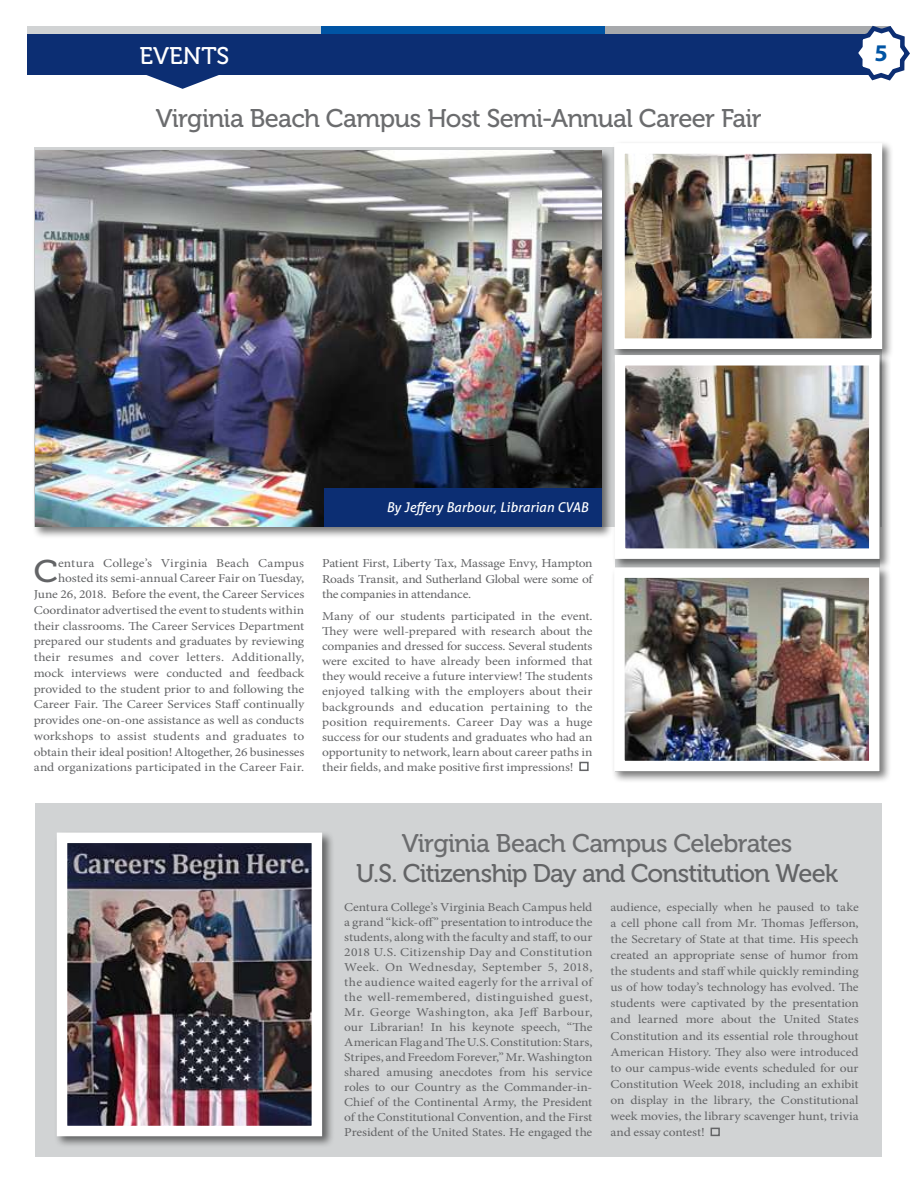
<style>
.page{position:relative;width:918px;height:1188px;background:#fff}
.page>*{position:absolute;margin:0;border:0;box-sizing:border-box;transform-origin:0 0}
.t1{font:31.2px "Museo 500";color:#636466;scale:1.11 1}
.t2{font:25.5px "Museo 500";letter-spacing:-.03em;color:#6b6c6e}
.t3{font:25.5px "Museo 500";letter-spacing:-.035em;color:#636466}
.t4{font:24px "Museo 500";color:#fff}
.t5{font:700 24px "Myriad Pro";color:#0054a4}
.t6{font:italic 13.5px "Aller";color:#fff}
.t7{font:12.15px/15px "Minion Pro";letter-spacing:-.005em;color:#636466;text-align:justify;scale:1.11 1}
</style>
<div class="page">
<svg style="left:146px;top:75px;width:73px;height:14px"></svg>
<div style="left:27px;top:33px;width:846px;height:42px;background:#0c2e73"></div>
<div style="left:605px;top:26px;width:286px;height:7px;background:#a7a9ac"></div>
<div style="left:320px;top:26px;width:285px;height:7px;background:#0054a4"></div>
<div style="left:27px;top:26px;width:293px;height:7px;background:#d1d3d4"></div>
<svg style="left:850px;top:25px;width:60px;height:56px"></svg>
<div style="left:579px;top:762px;width:10px;height:9px;border:2px solid #636466"></div>
<div style="left:33px;top:148px;width:581px;height:390px;background:#000;opacity:.53"></div>
<img style="left:35px;top:151px;width:567px;height:375px">
<div style="left:612px;top:140px;width:282px;height:221px;background:#000;opacity:.53"></div>
<img style="left:626px;top:155px;width:244px;height:182px">
<div style="left:614px;top:143px;width:268px;height:206px;border:11px solid #fff"></div>
<div style="left:612px;top:353px;width:279px;height:217px;background:#000;opacity:.53"></div>
<img style="left:626px;top:366px;width:243px;height:182px">
<div style="left:615px;top:355px;width:265px;height:204px;border:10px solid #fff"></div>
<div style="left:612px;top:566px;width:280px;height:217px;background:#000;opacity:.53"></div>
<img style="left:625px;top:578px;width:244px;height:182px">
<div style="left:614px;top:567px;width:266px;height:204px;border:10px solid #fff"></div>
<div style="left:325px;top:488px;width:277px;height:38px;background:#0c2e73"></div>
<div style="left:35px;top:803px;width:846px;height:354px;background:#d1d3d4"></div>
<div style="left:711px;top:1128px;width:9px;height:8px;border:2px solid #636466"></div>
<div style="left:54px;top:831px;width:280px;height:317px;background:#000;opacity:.53"></div>
<img style="left:68px;top:844px;width:243px;height:281px">
<div style="left:57px;top:833px;width:265px;height:303px;border:10px solid #fff"></div>
<h3 class="t4" style="left:139px;top:43px;width:92px">EVENTS</h3>
<h3 class="t5" style="left:874px;top:38px;width:15px">5</h3>
<h2 class="t2" style="left:156px;top:104px;width:608px">Virginia Beach Campus Host Semi-Annual Career Fair</h2>
<p class="t6" style="left:387px;top:499px;width:203px">By Jeffery Barbour, Librarian CVAB</p>
<p class="t7" style="left:34px;top:556px;width:245px;line-height:15.8px;text-align:right">entura College’s Virginia Beach Campus hosted its semi-annual Career Fair on Tuesday, June 26, 2018. Before the event, the Career Services Coordinator advertised the event to students within their classrooms. The Career Services Department prepared our students and graduates by reviewing their resumes and cover letters. Additionally, mock interviews were conducted and feedback provided to the student prior to and following the Career Fair. The Career Services Staff continually provides one-on-one assistance as well as conducts workshops to assist students and graduates to obtain their ideal position! Altogether, 26 businesses and organizations participated in the Career Fair.</p>
<p class="t7" style="left:322px;top:556px;width:245px">Patient First, Liberty Tax, Massage Envy, Hampton Roads Transit, and Sutherland Global were some of the companies in attendance.</p>
<h1 class="t1" style="left:34px;top:555px;width:23px">C</h1>
<p class="t7" style="left:322px;top:608px;width:245px">Many of our students participated in the event.<br>They were well-prepared with research about the companies and dressed for success. Several students were excited to have already been informed that they would receive a future interview! The students enjoyed talking with the employers about their backgrounds and education pertaining to the position requirements. Career Day was a huge success for our students and graduates who had an opportunity to network, learn about career paths in their fields, and make positive first impressions!</p>
<h2 class="t2" style="left:402px;top:829px;width:392px">Virginia Beach Campus Celebrates</h2>
<h2 class="t3" style="left:356px;top:860px;width:483px">U.S. Citizenship Day and Constitution Week</h2>
<p class="t7" style="left:344px;top:899px;width:225px">Centura College’s Virginia Beach Campus held a grand “kick-off” presentation to introduce the students, along with the faculty and staff, to our 2018 U.S. Citizenship Day and Constitution Week. On Wednesday, September 5, 2018, the audience waited eagerly for the arrival of the well-remembered, distinguished guest, Mr. George Washington, aka Jeff Barbour, our Librarian! In his keynote speech, “The American Flag and The U.S. Constitution: Stars, Stripes, and Freedom Forever,” Mr. Washington shared amusing anecdotes from his service roles to our Country as the Commander-in-Chief of the Continental Army, the President of the Constitutional Convention, and the First President of the United States. He engaged the</p>
<p class="t7" style="left:610px;top:899px;width:225px;line-height:16px">audience, especially when he paused to take a cell phone call from Mr. Thomas Jefferson, the Secretary of State at that time. His speech created an appropriate sense of humor from the students and staff while quickly reminding us of how today’s technology has evolved. The students were captivated by the presentation and learned more about the United States Constitution and its essential role throughout American History. They also were introduced to our campus-wide events scheduled for our Constitution Week 2018, including an exhibit on display in the library, the Constitutional week movies, the library scavenger hunt, trivia and essay contest!</p>
</div>
